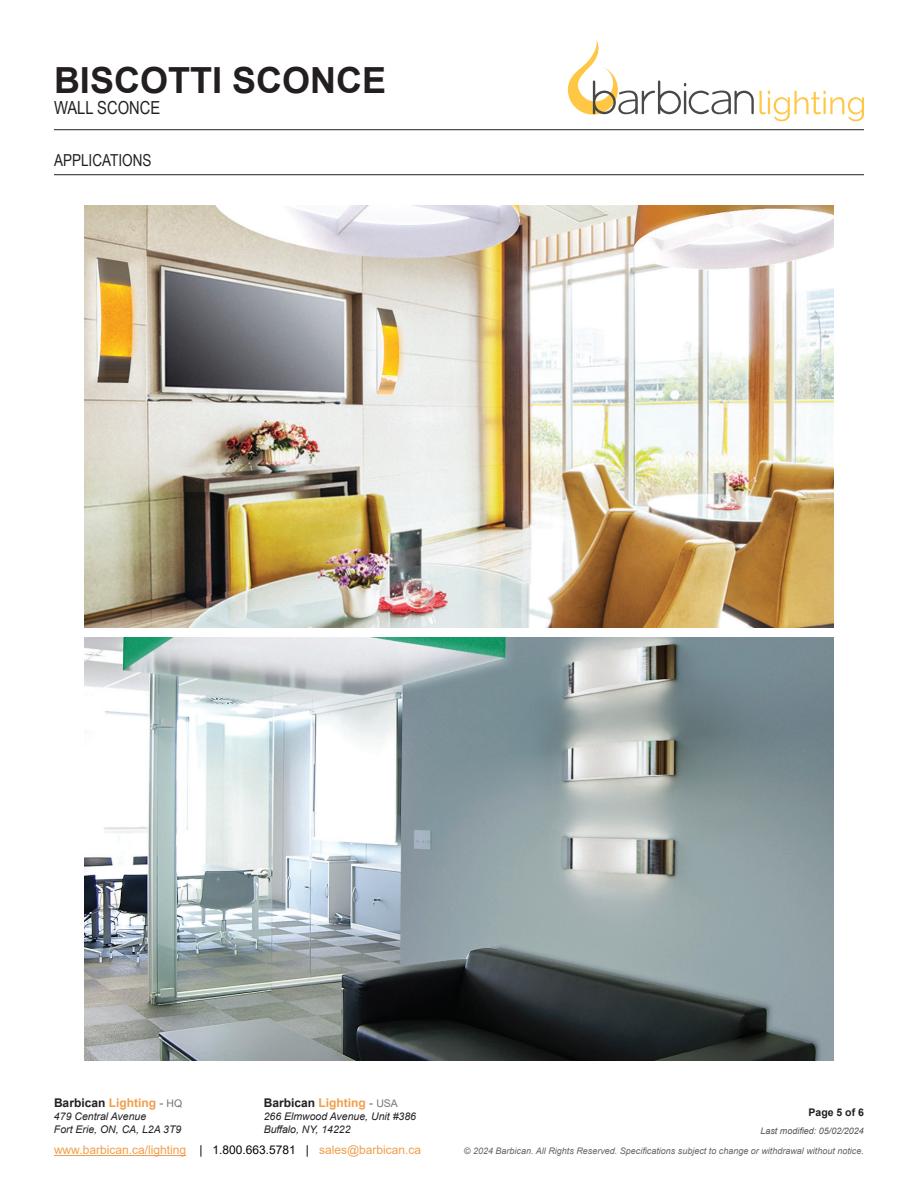
<style>
.page{position:relative;width:918px;height:1188px;background:#fff}
.page>*{position:absolute;margin:0;border:0;box-sizing:border-box;transform-origin:0 0}
.t1{font:700 36px "Arial";color:#231f20}
.t2{font:18px "Arial Narrow";color:#231f20}
.t3{font:16.5px "Arial Narrow";color:#231f20}
.t4{font:12px "Arial";color:#f19e4a}
.t5{font:700 12px "Arial";color:#231f20}
.t6{font:italic 10.5px/12.6px "Arial";color:#231f20}
.t7{font:700 10.5px "Arial";color:#231f20}
.t8{font:italic 9px "Arial";color:#626363}
.t9{font:italic 9px "Arial";color:#525352}
.s1{color:#f19e4a}
.s2{font-weight:400;color:#747474}
.s3{font-weight:400;font-size:10.5px;color:#747474}
.s4{color:#040503}
</style>
<div class="page">
<hr style="left:54px;top:1155px;width:132px;height:1px;background:#f19e4a">
<hr style="left:54px;top:129px;width:810px;height:1px;background:#231f20">
<svg style="left:568px;top:40px;width:186px;height:75px"></svg>
<svg style="left:760px;top:91px;width:104px;height:30px"></svg>
<img style="left:84px;top:205px;width:750px;height:422px">
<img style="left:84px;top:638px;width:750px;height:422px">
<hr style="left:54px;top:174px;width:810px;height:1px;background:#231f20">
<h1 class="t1" style="left:54px;top:55px;width:334px">BISCOTTI SCONCE</h1>
<h2 class="t2" style="left:54px;top:94px;width:108px">WALL SCONCE</h2>
<h3 class="t3" style="left:54px;top:148px;width:99px">APPLICATIONS</h3>
<h3 class="t5" style="left:54px;top:1095px;width:130px">Barbican <span class="s1">Lighting</span> <span class="s2">-</span> <span class="s3">HQ</span></h3>
<p class="t6" style="left:54px;top:1110px;width:129px">479 Central Avenue<br>Fort Erie, ON, CA, L2A 3T9</p>
<h3 class="t5" style="left:264px;top:1095px;width:136px">Barbican <span class="s1">Lighting</span> <span class="s2">-</span> <span class="s3">USA</span></h3>
<p class="t6" style="left:264px;top:1110px;width:154px">266 Elmwood Avenue, Unit #386<br>Buffalo, NY, 14222</p>
<h3 class="t4" style="left:54px;top:1142px;width:369px">www.barbican.ca/lighting <span class="s4">| 1.800.663.5781 |</span> sales@barbican.ca</h3>
<p class="t7" style="left:809px;top:1105px;width:57px">Page 5 of 6</p>
<p class="t9" style="left:760px;top:1125px;width:105px">Last modified: 05/02/2024</p>
<p class="t8" style="left:464px;top:1145px;width:401px">© 2024 Barbican. All Rights Reserved. Specifications subject to change or withdrawal without notice.</p>
</div>
